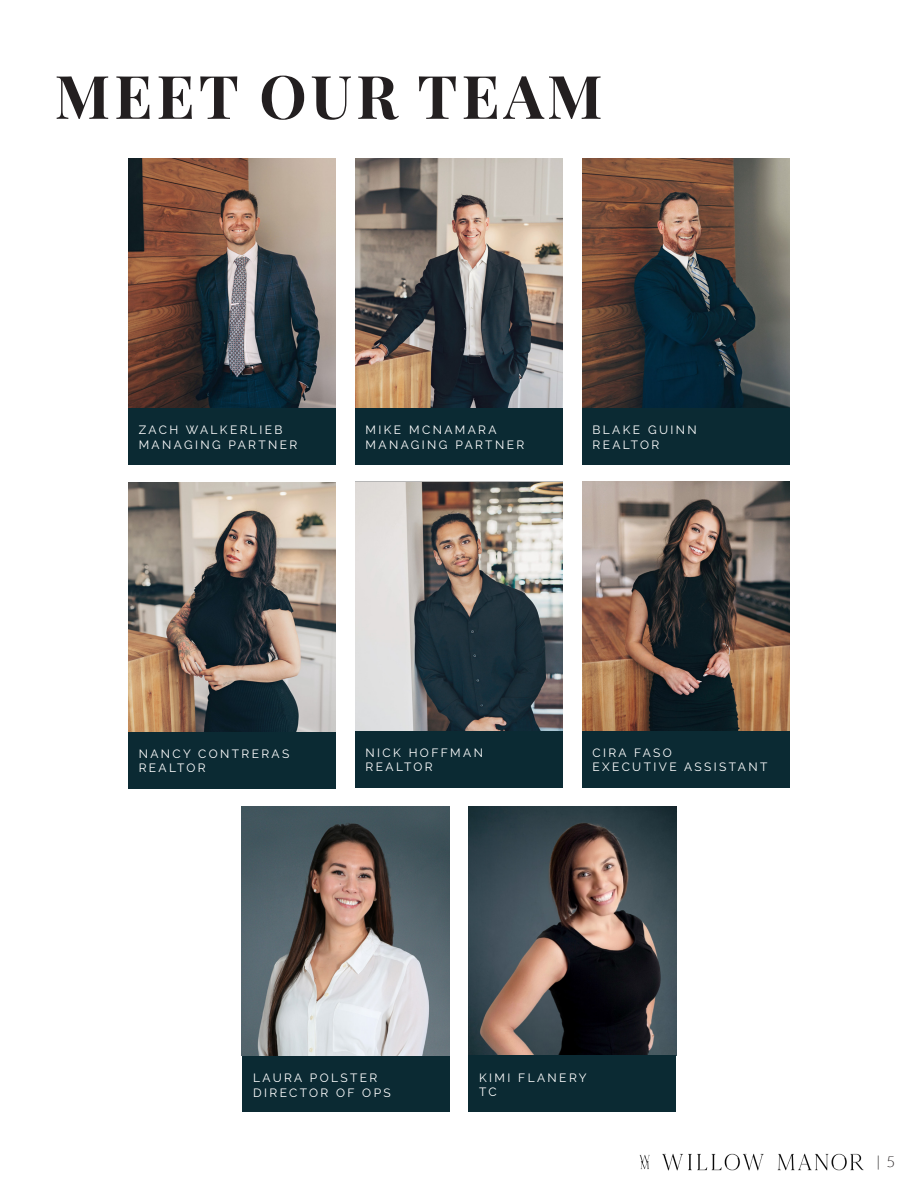
<style>
.page{position:relative;width:918px;height:1188px;background:#fff}
.page>*{position:absolute;margin:0;border:0;box-sizing:border-box;transform-origin:0 0}
.t1{font:700 60px "Playfair Display";letter-spacing:.07em;color:#231f20}
.t2{font:300 15px "Lato";color:#231f20}
.t3{font:12px "Raleway";letter-spacing:.2em;color:#fff}
</style>
<div class="page">
<div style="left:242px;top:1056px;width:207px;height:56px;background:#0b2a33"></div>
<img style="left:242px;top:806px;width:207px;height:250px">
<img style="left:582px;top:159px;width:207px;height:249px">
<div style="left:582px;top:408px;width:207px;height:56px;background:#0b2a33"></div>
<img style="left:129px;top:159px;width:207px;height:249px">
<div style="left:129px;top:408px;width:207px;height:56px;background:#0b2a33"></div>
<img style="left:356px;top:159px;width:207px;height:249px">
<div style="left:355px;top:408px;width:208px;height:56px;background:#0b2a33"></div>
<img style="left:582px;top:482px;width:207px;height:249px">
<div style="left:582px;top:731px;width:207px;height:56px;background:#0b2a33"></div>
<img style="left:469px;top:806px;width:207px;height:250px">
<div style="left:469px;top:1056px;width:207px;height:56px;background:#0b2a33"></div>
<img style="left:355px;top:482px;width:208px;height:249px">
<div style="left:355px;top:731px;width:208px;height:57px;background:#0b2a33"></div>
<img style="left:129px;top:483px;width:207px;height:249px">
<div style="left:129px;top:732px;width:207px;height:56px;background:#0b2a33"></div>
<img style="left:639px;top:1153px;width:225px;height:18px">
<p class="t1" style="left:55px;top:59px;width:549px">MEET OUR TEAM</p>
<p class="t3" style="left:139px;top:423px;width:145px">ZACH WALKERLIEB</p>
<p class="t3" style="left:139px;top:437px;width:160px">MANAGING PARTNER</p>
<p class="t3" style="left:366px;top:423px;width:132px">MIKE MCNAMARA</p>
<p class="t3" style="left:366px;top:437px;width:160px">MANAGING PARTNER</p>
<p class="t3" style="left:592px;top:423px;width:106px">BLAKE GUINN</p>
<p class="t3" style="left:592px;top:437px;width:69px">REALTOR</p>
<p class="t3" style="left:139px;top:747px;width:152px">NANCY CONTRERAS</p>
<p class="t3" style="left:139px;top:761px;width:69px">REALTOR</p>
<p class="t3" style="left:366px;top:746px;width:119px">NICK HOFFMAN</p>
<p class="t3" style="left:366px;top:760px;width:69px">REALTOR</p>
<p class="t3" style="left:592px;top:746px;width:81px">CIRA FASO</p>
<p class="t3" style="left:592px;top:760px;width:176px">EXECUTIVE ASSISTANT</p>
<p class="t3" style="left:253px;top:1071px;width:126px">LAURA POLSTER</p>
<p class="t3" style="left:253px;top:1086px;width:139px">DIRECTOR OF OPS</p>
<p class="t3" style="left:479px;top:1070px;width:109px">KIMI FLANERY</p>
<p class="t3" style="left:479px;top:1085px;width:19px">TC</p>
<p class="t2" style="left:876px;top:1153px;width:20px">| 5</p>
</div>
